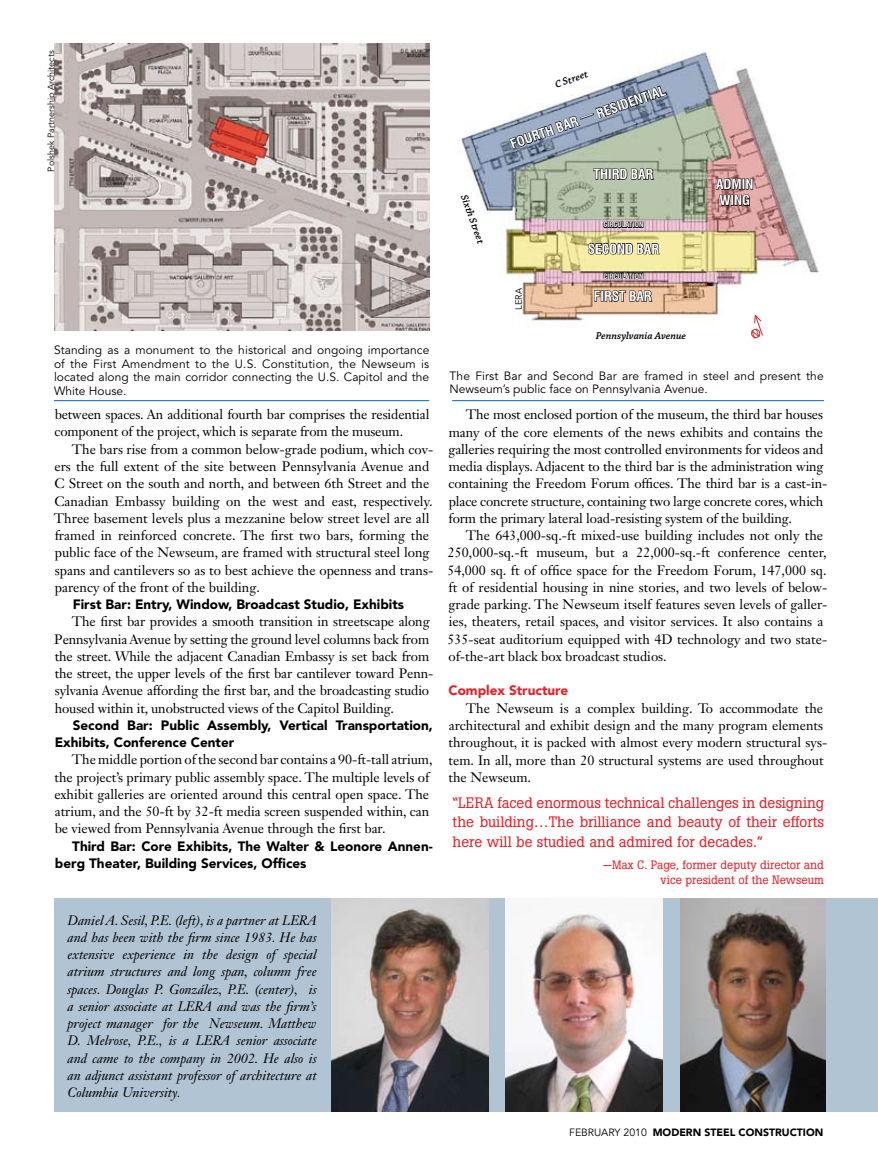
<style>
.page{position:relative;width:878px;height:1175px;background:#fff}
.page>*{position:absolute;margin:0;border:0;box-sizing:border-box;transform-origin:0 0}
.t1{font:15px/19.5px "Boton";color:#ed1c24;text-align:justify}
.t2{font:15px "Bodoni BT";color:#000}
.t3{font:13.5px/17.2px "Janson Text LT Std";letter-spacing:-.005em;color:#000}
.t4{font:italic 13.5px/17.2px "Janson Text LT Std";color:#000;text-align:justify}
.t5{font:900 13.5px/17.2px "Avenir LT Std";color:#000}
.t6{font:700 condensed 13.5px/16.2px "Swiss 721 BT";color:#fff}
.t7{font:900 13.5px "Avenir LT Std";color:#ed1c24}
.t8{font:12px/13.5px "Avenir LT Std";letter-spacing:.005em;color:#000;text-align:justify}
.t9{font:12px/15px "Boton";color:#ed1c24;text-align:right}
.t10{font:italic 600 10.5px "Chaparral Pro";color:#000}
.t11{font:900 10.5px "Avenir LT Std";color:#000}
.t12{font:9px "Avenir LT Std";color:#000}
.t13{font:700 condensed 7.35px "Swiss 721 BT";color:#fff}
.s1{font-weight:400}
</style>
<div class="page">
<div style="left:54px;top:899px;width:824px;height:213px;background:#b1c4d3"></div>
<img style="left:54px;top:44px;width:375px;height:286px">
<img style="left:459px;top:52px;width:361px;height:275px">
<svg style="left:593px;top:168px;width:62px;height:12px"></svg>
<svg style="left:594px;top:290px;width:59px;height:12px"></svg>
<svg style="left:587px;top:242px;width:73px;height:13px"></svg>
<svg style="left:715px;top:173px;width:38px;height:35px"></svg>
<svg style="left:509px;top:85px;width:158px;height:65px"></svg>
<svg style="left:603px;top:219px;width:40px;height:11px"></svg>
<svg style="left:603px;top:270px;width:40px;height:11px"></svg>
<img style="left:332px;top:899px;width:156px;height:213px">
<img style="left:680px;top:899px;width:145px;height:213px">
<hr style="left:54px;top:400px;width:375px;height:1px;background:#0066b3">
<hr style="left:452px;top:400px;width:371px;height:1px;background:#0066b3">
<img style="left:506px;top:899px;width:156px;height:213px">
<svg style="left:751px;top:314px;width:12px;height:24px"></svg>
<p class="t12" style="left:46px;top:171px;width:122px;rotate:-90deg">Polshek Partnership Architects</p>
<p class="t8" style="left:54px;top:343px;width:377px">Standing as a monument to the historical and ongoing importance of the First Amendment to the U .S. Constitution, the N ewseum is located along the main corridor connecting the U .S. Capitol and the White H ouse.</p>
<p class="t3" style="left:54px;top:406px;width:376px">between spaces. An additional fourth bar comprises the residential component of the project, which is separate from the museum.</p>
<p class="t3" style="left:54px;top:440px;width:381px;text-indent:18px">The bars rise from a common below-grade podium, which cov&shy;ers the full extent of the site between Pennsylvania Avenue and C Street on the south and north, and between 6th Street and the Canadian Embassy building on the west and east, respectively.<br>Three basement levels plus a mezzanine below street level are all framed in reinforced concrete. The first two bars, forming the public face of the Newseum, are framed with structural steel long spans and cantilevers so as to best achieve the openness and trans&shy;parency of the front of the building.</p>
<p class="t5" style="left:73px;top:595px;width:333px">First Bar: Entry, Window, Broadcast Studio, Exhibits</p>
<p class="t3" style="left:54px;top:613px;width:380px;text-indent:17px">The first bar provides a smooth transition in streetscape along Pennsylvania Avenue by setting the ground level columns back from the street. While the adjacent Canadian Embassy is set back from the street, the upper levels of the first bar cantilever toward Penn&shy;sylvania Avenue affording the first bar, and the broadcasting studio housed within it, unobstructed views of the Capitol Building.</p>
<p class="t5" style="left:55px;top:716px;width:379px;text-indent:18px">Second Bar: Public Assembly, Vertical Transportation,<br>Exhibits, Conference Center</p>
<p class="t3" style="left:54px;top:751px;width:380px;text-indent:17px">The middle portion of the second bar contains a 90-ft-tall atrium, the project’s primary public assembly space. The multiple levels of exhibit galleries are oriented around this central open space. The atrium, and the 50-ft by 32-ft media screen suspended within, can be viewed from Pennsylvania Avenue through the first bar.</p>
<p class="t5" style="left:55px;top:837px;width:379px;text-indent:17px">Third Bar: Core Exhibits, The Walter &amp; Leonore Annen&shy;berg Theater, Building Services, Offices</p>
<p class="t4" style="left:68px;top:911px;width:251px">Daniel A. Sesil, P.E. (left), is a partner at LERA and has been with the firm since 1983. He has extensive experience in the design of special atrium structures and long span, column free spaces. Douglas P. González, P.E. (center), is a senior associate at LERA and was the firm’s project manager for the Newseum. Matthew D. Melrose, P.E., is a LERA senior associate and came to the company in 2002. He also is an adjunct assistant professor of architecture at Columbia University.</p>
<p class="t10" style="left:469px;top:193px;width:53px;rotate:70deg">Sixth Street</p>
<p class="t10" style="left:553px;top:79px;width:36px;rotate:-20deg">C Street</p>
<p class="t6" style="left:508px;top:138px;width:165px;rotate:-20deg">FOURTH BAR — RESIDENTIAL</p>
<p class="t6" style="left:593px;top:166px;width:61px">THIRD BAR</p>
<p class="t13" style="left:603px;top:220px;width:42px">CIRCULATION</p>
<p class="t6" style="left:587px;top:241px;width:73px">SECOND BAR</p>
<p class="t12" style="left:513px;top:309px;width:22px;rotate:-90deg">LERA</p>
<p class="t13" style="left:603px;top:271px;width:42px">CIRCULATION</p>
<p class="t6" style="left:593px;top:288px;width:59px">FIRST BAR</p>
<p class="t10" style="left:595px;top:330px;width:92px">Pennsylvania Avenue</p>
<p class="t6" style="left:716px;top:176px;width:39px">ADMIN<br>WING</p>
<p class="t8" style="left:449px;top:369px;width:375px">The First Bar and Second Bar are framed in steel and present the<br>Newseum’s public face on Pennsylvania Avenue.</p>
<p class="t3" style="left:448px;top:406px;width:380px;text-indent:17px">The most enclosed portion of the museum, the third bar houses many of the core elements of the news exhibits and contains the galleries requiring the most controlled environments for videos and media displays. Adjacent to the third bar is the administration wing containing the Freedom Forum offices. The third bar is a cast-in&shy;place concrete structure, containing two large concrete cores, which form the primary lateral load-resisting system of the building.</p>
<p class="t3" style="left:447px;top:526px;width:381px;text-indent:18px">The 643,000-sq.-ft mixed-use building includes not only the 250,000-sq.-ft museum, but a 22,000-sq.-ft conference center, 54,000 sq. ft of office space for the Freedom Forum, 147,000 sq. ft of residential housing in nine stories, and two levels of below&shy;grade parking. The Newseum itself features seven levels of galler&shy;ies, theaters, retail spaces, and visitor services. It also contains a 535-seat auditorium equipped with 4D technology and two state&shy;of-the-art black box broadcast studios.</p>
<p class="t7" style="left:448px;top:682px;width:121px">Complex Structure</p>
<p class="t3" style="left:448px;top:699px;width:380px;text-indent:17px">The Newseum is a complex building. To accommodate the architectural and exhibit design and the many program elements throughout, it is packed with almost every modern structural sys&shy;tem. In all, more than 20 structural systems are used throughout the Newseum.</p>
<p class="t2" style="left:448px;top:452px;width:38px">LERA</p>
<p class="t1" style="left:452px;top:793px;width:373px">“LERA faced enormous technical challenges in designing the building…The brilliance and beauty of their efforts here will be studied and admired for decades.”</p>
<p class="t9" style="left:603px;top:857px;width:222px">—Max C. Page, former deputy director and vice president of the Newseum</p>
<p class="t11" style="left:569px;top:1125px;width:256px"><span class="s1">february 2010</span> MODERN STEEL CONSTRUCTION</p>
</div>
